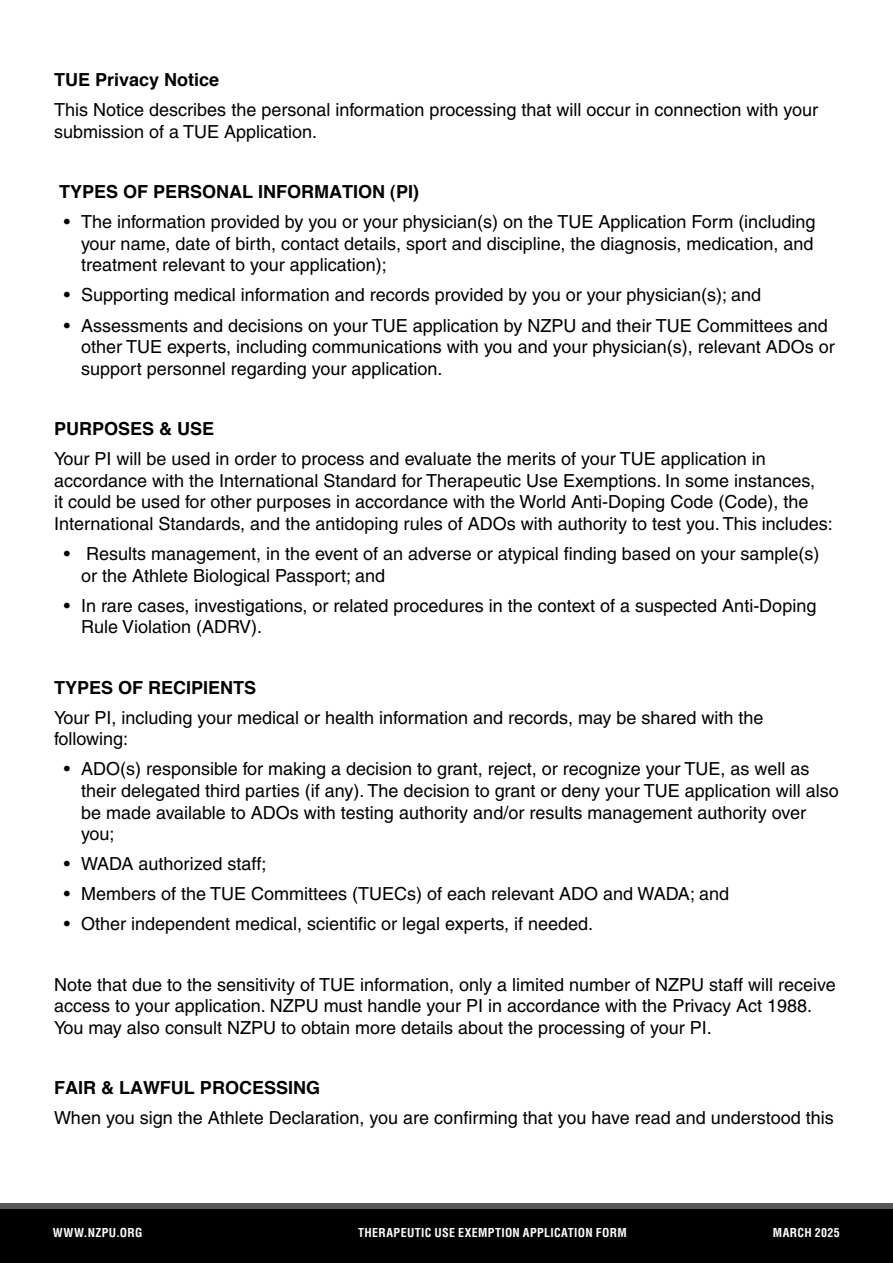
<style>
.page{position:relative;width:893px;height:1263px;background:#fff}
.page>*{position:absolute;margin:0;border:0;box-sizing:border-box;transform-origin:0 0}
.t1{font:18px/21.6px "Helvetica";color:#000}
.t2{font:700 18px "Helvetica";color:#000}
.t3{font:700 condensed 12px "Helvetica";letter-spacing:.03em;color:#fff}
</style>
<div class="page">
<div style="left:0;top:1209px;width:893px;height:54px;background:#000"></div>
<div style="left:0;top:1204px;width:893px;height:5px;background:#58595b"></div>
<p class="t2" style="left:54px;top:68px;width:167px">TUE Privacy Notice</p>
<p class="t1" style="left:54px;top:99px;width:766px">This Notice describes the personal information processing that will occur in connection with your submission of a TUE Application.</p>
<p class="t2" style="left:59px;top:180px;width:362px">TYPES OF PERSONAL INFORMATION (PI)</p>
<p class="t1" style="left:81px;top:211px;width:736px;text-align:justify;text-indent:-17px">• The information provided by you or your physician(s) on the TUE Application Form (including your name, date of birth, contact details, sport and discipline, the diagnosis, medication, and treatment relevant to your application);</p>
<p class="t1" style="left:64px;top:284px;width:699px">• Supporting medical information and records provided by you or your physician(s); and</p>
<p class="t1" style="left:81px;top:314px;width:755px;text-indent:-17px">• Assessments and decisions on your TUE application by NZPU and their TUE Committees and other TUE experts, including communications with you and your physician(s), relevant ADOs or support personnel regarding your application.</p>
<p class="t2" style="left:54px;top:417px;width:162px">PURPOSES &amp; USE</p>
<p class="t1" style="left:54px;top:448px;width:780px">Your PI will be used in order to process and evaluate the merits of your TUE application in accordance with the International Standard for Therapeutic Use Exemptions. In some instances,<br>it could be used for other purposes in accordance with the World Anti-Doping Code (Code), the International Standards, and the antidoping rules of ADOs with authority to test you. This includes:</p>
<p class="t1" style="left:81px;top:543px;width:740px;text-indent:-17px">• Results management, in the event of an adverse or atypical finding based on your sample(s) or the Athlete Biological Passport; and</p>
<p class="t1" style="left:81px;top:594px;width:737px;text-indent:-17px">• In rare cases, investigations, or related procedures in the context of a suspected Anti-Doping<br>Rule Violation (ADRV).</p>
<p class="t2" style="left:54px;top:676px;width:204px">TYPES OF RECIPIENTS</p>
<p class="t1" style="left:54px;top:706px;width:711px">Your PI, including your medical or health information and records, may be shared with the following:</p>
<p class="t1" style="left:81px;top:758px;width:759px;text-indent:-17px">• ADO(s) responsible for making a decision to grant, reject, or recognize your TUE, as well as their delegated third parties (if any). The decision to grant or deny your TUE application will also be made available to ADOs with testing authority and/or results management authority over you;</p>
<p class="t1" style="left:64px;top:853px;width:204px">• WADA authorized staff;</p>
<p class="t1" style="left:64px;top:883px;width:667px">• Members of the TUE Committees (TUECs) of each relevant ADO and WADA; and</p>
<p class="t1" style="left:64px;top:913px;width:531px">• Other independent medical, scientific or legal experts, if needed.</p>
<p class="t1" style="left:54px;top:973px;width:783px">Note that due to the sensitivity of TUE information, only a limited number of NZPU staff will receive access to your application. NZPU must handle your PI in accordance with the Privacy Act 1988.<br>You may also consult NZPU to obtain more details about the processing of your PI.</p>
<p class="t2" style="left:54px;top:1076px;width:268px">FAIR &amp; LAWFUL PROCESSING</p>
<p class="t1" style="left:54px;top:1107px;width:781px">When you sign the Athlete Declaration, you are confirming that you have read and understood this</p>
<p class="t3" style="left:53px;top:1225px;width:91px">WWW.NZPU.ORG</p>
<p class="t3" style="left:358px;top:1225px;width:270px">THERAPEUTIC USE EXEMPTION APPLICATION FORM</p>
<p class="t3" style="left:773px;top:1225px;width:69px">MARCH 2025</p>
<p class="t3" style="left:88px;top:1225px;width:16px">UK</p>
</div>
